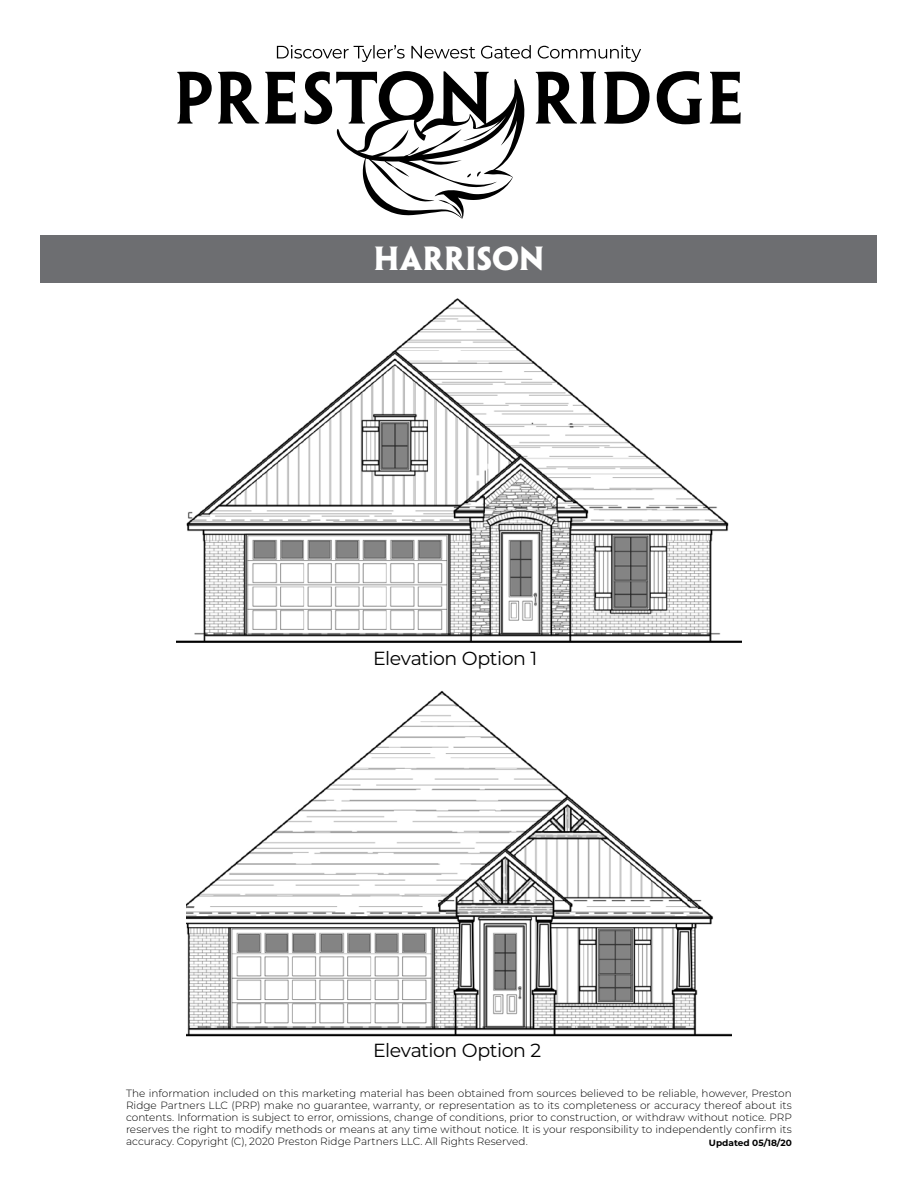
<style>
.page{position:relative;width:918px;height:1188px;background:#fff}
.page>*{position:absolute;margin:0;border:0;box-sizing:border-box;transform-origin:0 0}
.t1{font:700 30px "Penumbra Half Serif Std";color:#fff}
.t2{font:18.9px "Montserrat";letter-spacing:-.025em;color:#000}
.t3{font:300 10.5px/12px "Montserrat";color:#000;text-align:justify}
.t4{font:700 9px "Montserrat";color:#000}
</style>
<div class="page">
<svg style="left:177px;top:72px;width:35px;height:52px"></svg>
<svg style="left:218px;top:72px;width:41px;height:52px"></svg>
<svg style="left:265px;top:72px;width:31px;height:52px"></svg>
<svg style="left:536px;top:72px;width:60px;height:52px"></svg>
<svg style="left:604px;top:72px;width:46px;height:52px"></svg>
<svg style="left:657px;top:71px;width:45px;height:53px"></svg>
<svg style="left:710px;top:72px;width:31px;height:52px"></svg>
<svg style="left:304px;top:71px;width:221px;height:148px"></svg>
<div style="left:40px;top:235px;width:838px;height:48px;background:#6d6e71"></div>
<img style="left:177px;top:298px;width:564px;height:345px">
<img style="left:187px;top:691px;width:544px;height:346px">
<svg style="left:277px;top:45px;width:364px;height:17px"></svg>
<h1 class="t1" style="left:374px;top:240px;width:172px">HARRISON</h1>
<h2 class="t2" style="left:373px;top:645px;width:166px">Elevation Option 1</h2>
<h2 class="t2" style="left:373px;top:1037px;width:170px">Elevation Option 2</h2>
<p class="t3" style="left:126px;top:1087px;width:667px">The information included on this marketing material has been obtained from sources believed to be reliable, however, Preston Ridge Partners LLC (PRP) make no guarantee, warranty, or representation as to its completeness or accuracy thereof about its contents. Information is subject to error, omissions, change of conditions, prior to construction, or withdraw without notice. PRP reserves the right to modify methods or means at any time without notice. It is your responsibility to independently confirm its accuracy. Copyright (C), 2020 Preston Ridge Partners LLC. All Rights Reserved.</p>
<p class="t4" style="left:709px;top:1136px;width:84px">Updated 05/18/20</p>
</div>
